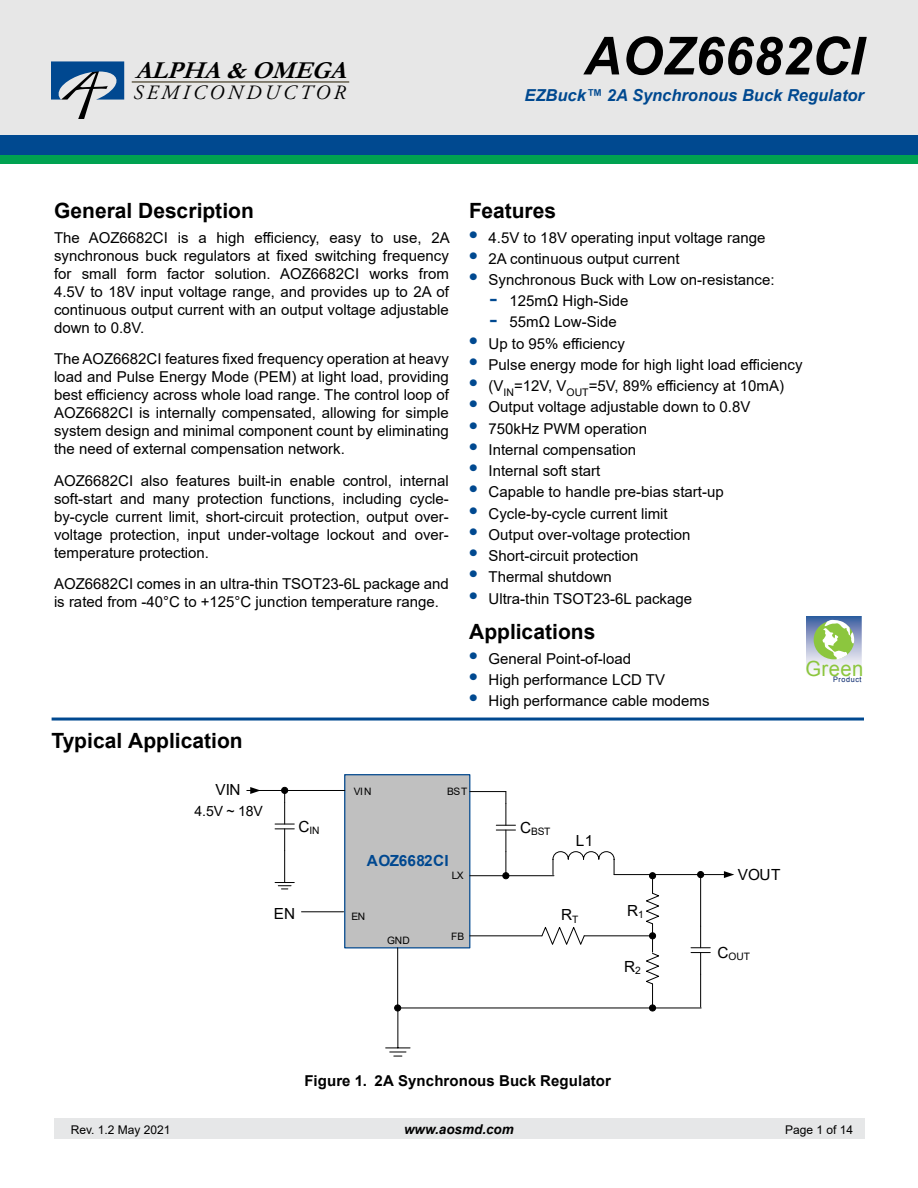
<style>
.page{position:relative;width:918px;height:1188px;background:#fff}
.page>*{position:absolute;margin:0;border:0;box-sizing:border-box;transform-origin:0 0}
.t1{font:italic 700 52.5px "Arial";color:#000}
.t2{font:italic 700 24.45px "Garamond";color:#000}
.t3{font:700 21px "Arial";color:#000}
.t4{font:20.85px "Arial";letter-spacing:.02em;color:#8cc63e}
.t5{font:italic 20.4px "Adobe Garamond Pro";letter-spacing:.16em;color:#000}
.t6{font:italic 700 16.5px "Arial";color:#004990}
.t7{font:15.3px "Arial";color:#000}
.t8{font:700 15.3px "Arial";letter-spacing:.02em;color:#004890}
.t9{font:15px/18px "Arial";color:#000;text-align:justify}
.t10{font:700 15px "Arial";letter-spacing:.01em;color:#000}
.t11{font:14.1px "Arial";color:#000}
.t12{font:italic 700 13.5px "Arial";color:#000}
.t13{font:12px "Arial";color:#000}
.t14{font:10.2px "Arial";letter-spacing:-.03em;color:#000}
.t15{font:7.5px "Arial";letter-spacing:.075em;color:#002169}
.s1{font-weight:700;font-size:24px;color:#004990}
.s2{font-size:24px;color:#004990}
</style>
<div class="page">
<div style="left:0;top:0;width:918px;height:142px;background:#e7e7e7"></div>
<div style="left:0;top:136px;width:918px;height:19px;background:#004990"></div>
<div style="left:0;top:155px;width:918px;height:9px;background:#00a251"></div>
<div style="left:54px;top:1119px;width:810px;height:20px;background:#e6e7e8"></div>
<img style="left:806px;top:616px;width:56px;height:54px">
<div style="left:814px;top:620px;width:40px;height:39px;background:#8cc63e;border-radius:50%"></div>
<svg style="left:822px;top:620px;width:32px;height:40px"></svg>
<hr style="left:52px;top:718px;width:812px;height:3px;background:#004990">
<div style="left:345px;top:775px;width:125px;height:173px;background:#c0c0c0"></div>
<div style="left:344px;top:774px;width:126px;height:174px;border:1px solid #004890"></div>
<hr style="left:470px;top:875px;width:84px;height:1px;background:#000">
<div style="left:697px;top:871px;width:7px;height:7px;border:1px solid #000;border-radius:50%"></div>
<svg style="left:553px;top:851px;width:61px;height:24px"></svg>
<hr style="left:614px;top:874px;width:111px;height:1px;background:#000">
<svg style="left:724px;top:871px;width:10px;height:7px"></svg>
<hr style="left:700px;top:875px;width:1px;height:51px;background:#000">
<hr style="left:397px;top:948px;width:1px;height:60px;background:#000">
<hr style="left:253px;top:790px;width:92px;height:1px;background:#000">
<svg style="left:275px;top:882px;width:19px;height:8px"></svg>
<hr style="left:284px;top:850px;width:1px;height:33px;background:#000">
<svg style="left:386px;top:1048px;width:24px;height:9px"></svg>
<hr style="left:398px;top:1007px;width:1px;height:41px;background:#000">
<div style="left:649px;top:873px;width:7px;height:6px;background:#000;border-radius:50%"></div>
<div style="left:649px;top:872px;width:7px;height:7px;border:1px solid #000;border-radius:50%"></div>
<hr style="left:700px;top:974px;width:1px;height:33px;background:#000">
<svg style="left:645px;top:876px;width:15px;height:132px"></svg>
<div style="left:649px;top:933px;width:7px;height:6px;background:#000;border-radius:50%"></div>
<div style="left:649px;top:933px;width:7px;height:6px;border:1px solid #000;border-radius:50%"></div>
<hr style="left:584px;top:936px;width:69px;height:1px;background:#000">
<div style="left:649px;top:1005px;width:7px;height:6px;background:#000;border-radius:50%"></div>
<div style="left:649px;top:1005px;width:7px;height:6px;border:1px solid #000;border-radius:50%"></div>
<svg style="left:541px;top:927px;width:44px;height:18px"></svg>
<div style="left:394px;top:1005px;width:7px;height:6px;border:1px solid #000;border-radius:50%"></div>
<hr style="left:470px;top:791px;width:36px;height:1px;background:#000">
<svg style="left:496px;top:792px;width:19px;height:87px"></svg>
<div style="left:503px;top:872px;width:6px;height:7px;border:1px solid #000;border-radius:50%"></div>
<svg style="left:691px;top:926px;width:19px;height:48px"></svg>
<hr style="left:302px;top:912px;width:42px;height:1px;background:#000">
<svg style="left:275px;top:787px;width:19px;height:63px"></svg>
<svg style="left:247px;top:787px;width:12px;height:7px"></svg>
<hr style="left:398px;top:1008px;width:303px;height:1px;background:#000">
<hr style="left:470px;top:936px;width:72px;height:1px;background:#000">
<hr style="left:132px;top:81px;width:217px;height:1px;background:#251c02">
<svg style="left:52px;top:61px;width:72px;height:57px"></svg>
<h2 class="t2" style="left:135px;top:55px;width:212px">ALPHA &amp; OMEGA</h2>
<h3 class="t5" style="left:133px;top:81px;width:214px">SEMICONDUCTOR</h3>
<h1 class="t1" style="left:584px;top:36px;width:282px">AOZ6682CI</h1>
<p class="t6" style="left:524px;top:89px;width:341px">EZBuck™ 2A Synchronous Buck Regulator</p>
<h3 class="t3" style="left:54px;top:203px;width:201px">General Description</h3>
<p class="t9" style="left:54px;top:228px;width:397px">The AOZ6682CI is a high e昀케ciency, easy to use, 2A synchronous buck regulators at 昀椀xed switching frequency for small form factor solution. AOZ6682CI works from 4.5V to 18V input voltage range, and provides up to 2A of continuous output current with an output voltage adjustable down to 0.8V.</p>
<p class="t9" style="left:54px;top:350px;width:396px">The AOZ6682CI features 昀椀xed frequency operation at heavy load and Pulse Energy Mode (PEM) at light load, providing best e昀케ciency across whole load range. The control loop of AOZ6682CI is internally compensated, allowing for simple system design and minimal component count by eliminating the need of external compensation network.</p>
<p class="t9" style="left:54px;top:471px;width:396px">AOZ6682CI also features built-in enable control, internal soft-start and many protection functions, including cycle&shy;by-cycle current limit, short-circuit protection, output over&shy;voltage protection, input under-voltage lockout and over&shy;temperature protection.</p>
<p class="t9" style="left:54px;top:575px;width:396px">AOZ6682CI comes in an ultra-thin TSOT23-6L package and is rated from -40°C to +125°C junction temperature range.</p>
<h3 class="t3" style="left:52px;top:732px;width:193px">Typical Application</h3>
<h3 class="t3" style="left:469px;top:203px;width:88px">Features</h3>
<p class="t9" style="left:469px;top:228px;width:298px"><span class="s1">•</span> 4.5V to 18V operating input voltage range</p>
<p class="t9" style="left:469px;top:249px;width:212px"><span class="s1">•</span> 2A continuous output current</p>
<p class="t9" style="left:469px;top:271px;width:307px"><span class="s1">•</span> Synchronous Buck with Low on-resistance:</p>
<p class="t9" style="left:489px;top:292px;width:141px"><span class="s2">-</span> 125mΩ High-Side</p>
<p class="t9" style="left:489px;top:313px;width:129px"><span class="s2">-</span> 55mΩ Low-Side</p>
<p class="t9" style="left:469px;top:334px;width:157px"><span class="s1">•</span> Up to 95% e昀케ciency</p>
<p class="t9" style="left:469px;top:356px;width:335px"><span class="s1">•</span> Pulse energy mode for high light load e昀케ciency</p>
<p class="t9" style="left:469px;top:377px;width:316px"><span class="s1">•</span> (V<sub>IN</sub>=12V, V<sub>OUT</sub>=5V, 89% e昀케ciency at 10mA)</p>
<p class="t9" style="left:469px;top:398px;width:283px"><span class="s1">•</span> Output voltage adjustable down to 0.8V</p>
<p class="t9" style="left:469px;top:419px;width:179px"><span class="s1">•</span> 750kHz PWM operation</p>
<p class="t9" style="left:469px;top:441px;width:169px"><span class="s1">•</span> Internal compensation</p>
<p class="t9" style="left:469px;top:462px;width:133px"><span class="s1">•</span> Internal soft start</p>
<p class="t9" style="left:469px;top:483px;width:256px"><span class="s1">•</span> Capable to handle pre-bias start-up</p>
<p class="t9" style="left:469px;top:504px;width:200px"><span class="s1">•</span> Cycle-by-cycle current limit</p>
<p class="t9" style="left:469px;top:526px;width:223px"><span class="s1">•</span> Output over-voltage protection</p>
<p class="t9" style="left:469px;top:547px;width:171px"><span class="s1">•</span> Short-circuit protection</p>
<p class="t9" style="left:469px;top:568px;width:144px"><span class="s1">•</span> Thermal shutdown</p>
<p class="t9" style="left:469px;top:589px;width:224px"><span class="s1">•</span> Ultra-thin TSOT23-6L package</p>
<h3 class="t3" style="left:469px;top:624px;width:128px">Applications</h3>
<p class="t9" style="left:469px;top:649px;width:164px"><span class="s1">•</span> General Point-of-load</p>
<p class="t9" style="left:469px;top:670px;width:197px"><span class="s1">•</span> High performance LCD TV</p>
<p class="t9" style="left:469px;top:692px;width:242px"><span class="s1">•</span> High performance cable modems</p>
<h3 class="t4" style="left:805px;top:656px;width:59px">Green</h3>
<p class="t15" style="left:833px;top:675px;width:30px">Product</p>
<p class="t7" style="left:216px;top:781px;width:27px">VIN</p>
<p class="t14" style="left:447px;top:785px;width:22px">BST</p>
<p class="t14" style="left:354px;top:785px;width:19px">VIN</p>
<p class="t11" style="left:195px;top:803px;width:70px">4.5V ~ 18V</p>
<p class="t14" style="left:298px;top:825px;width:23px"><sup>C</sup>IN</p>
<p class="t14" style="left:520px;top:826px;width:32px"><sup>C</sup>BST</p>
<p class="t7" style="left:576px;top:832px;width:19px">L1</p>
<p class="t8" style="left:367px;top:852px;width:83px">AOZ6682CI</p>
<p class="t14" style="left:452px;top:870px;width:13px">LX</p>
<p class="t7" style="left:738px;top:866px;width:44px">VOUT</p>
<p class="t7" style="left:274px;top:905px;width:23px">EN</p>
<p class="t7" style="left:561px;top:906px;width:19px">R<sub>T</sub></p>
<p class="t14" style="left:351px;top:910px;width:15px">EN</p>
<p class="t14" style="left:387px;top:934px;width:24px">GND</p>
<p class="t14" style="left:451px;top:930px;width:15px">FB</p>
<p class="t7" style="left:627px;top:902px;width:18px">R<sub>1</sub></p>
<p class="t7" style="left:624px;top:958px;width:18px">R<sub>2</sub></p>
<p class="t14" style="left:718px;top:950px;width:34px"><sup>C</sup>OUT</p>
<p class="t10" style="left:304px;top:1075px;width:308px">Figure 1. 2A Synchronous Buck Regulator</p>
<p class="t13" style="left:71px;top:1125px;width:101px">Rev. 1.2 May 2021</p>
<p class="t12" style="left:404px;top:1121px;width:111px">www.aosmd.com</p>
<p class="t13" style="left:785px;top:1125px;width:70px">Page 1 of 14</p>
</div>
